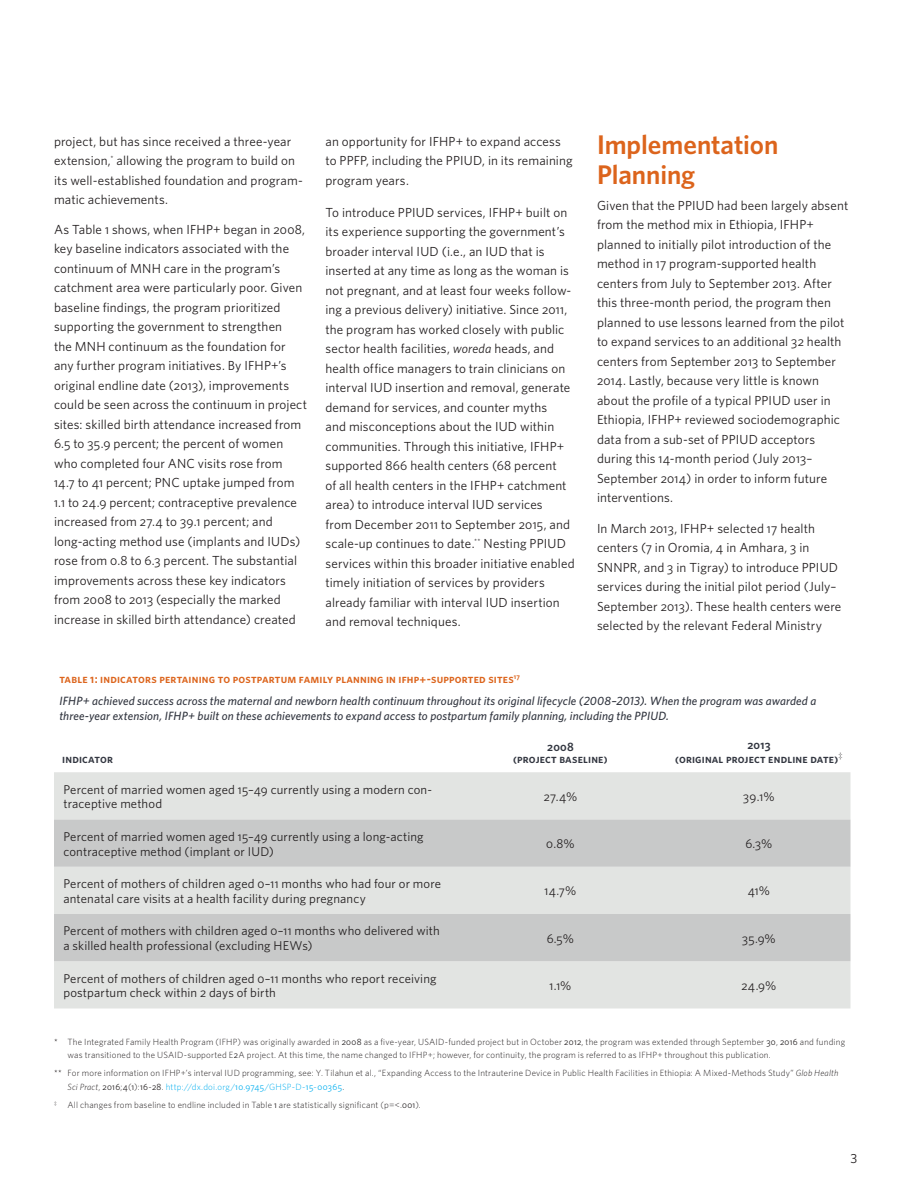
<style>
.page{position:relative;width:918px;height:1188px;background:#fff}
.page>*{position:absolute;margin:0;border:0;box-sizing:border-box;transform-origin:0 0}
.A__Head{font:600 27px/30px "Whitney";letter-spacing:-.005em;color:#dc641c}
.Body_Text{font:13.2px/19.5px "Whitney";letter-spacing:.01em;color:#231f20}
.Table_Text_-_Normal{font:12.75px/14.7px "Whitney";letter-spacing:.01em;color:#231f20}
.Table_Text_-_Normal-2{font:12.75px "Whitney Book SC";letter-spacing:.025em;color:#231f20}
.Figure_Description{font:italic 500 12px/15px "Whitney";letter-spacing:.01em;color:#323640}
.Figure_Heading{font:12px "Whitney Semibold SC";letter-spacing:.015em;color:#dc641c}
.Table_-_Data_Column{font:12px/12px "Whitney Semibold SC";letter-spacing:.015em;color:#323640;text-align:center}
.Foot_Notes{font:300 9px/13.5px "Whitney";letter-spacing:.02em;color:#231f20}
.s1{font-family:"Whitney Book SC"}
.s2{font-style:italic}
.s3{font-family:"Whitney"}
.s4{font-weight:400}
.s5{font-family:"Whitney Book SC";font-weight:400}
.s6{color:#00aeef}
.s7{font-family:"Whitney Book SC";font-weight:400;color:#00aeef}
</style>
<div class="page">
<div style="left:54px;top:772px;width:796px;height:237px;background:#e2e4e2"></div>
<svg style="left:54px;top:820px;width:796px;height:141px;background:#d0d2d1"></svg>
<p class="Body_Text" style="left:54px;top:131px;width:250px">project, but has since received a three-year extension,<sup>*</sup> allowing the program to build on its well-established foundation and program&shy;matic achievements.</p>
<p class="Body_Text" style="left:54px;top:219px;width:255px">As Table <span class="s1">1</span> shows, when IFHP+ began in <span class="s1">2008</span>, key baseline indicators associated with the continuum of MNH care in the program’s catchment area were particularly poor. Given baseline findings, the program prioritized supporting the government to strengthen<br>the MNH continuum as the foundation for any further program initiatives. By IFHP+’s original endline date (<span class="s1">2013</span>), improvements could be seen across the continuum in project sites: skilled birth attendance increased from <span class="s1">6</span>.<span class="s1">5</span> to <span class="s1">35</span>.<span class="s1">9</span> percent; the percent of women who completed four ANC visits rose from<br><span class="s1">14</span>.<span class="s1">7</span> to <span class="s1">41</span> percent; PNC uptake jumped from <span class="s1">1</span>.<span class="s1">1</span> to <span class="s1">24</span>.<span class="s1">9</span> percent; contraceptive prevalence increased from <span class="s1">27</span>.<span class="s1">4</span> to <span class="s1">39</span>.<span class="s1">1</span> percent; and long-acting method use (implants and IUDs) rose from <span class="s1">0</span>.<span class="s1">8</span> to <span class="s1">6</span>.<span class="s1">3</span> percent. The substantial improvements across these key indicators from <span class="s1">2008</span> to <span class="s1">2013</span> (especially the marked increase in skilled birth attendance) created</p>
<p class="Body_Text" style="left:326px;top:131px;width:249px">an opportunity for IFHP+ to expand access to PPFP, including the PPIUD, in its remaining program years.</p>
<p class="Body_Text" style="left:326px;top:202px;width:251px">To introduce PPIUD services, IFHP+ built on its experience supporting the government’s broader interval IUD (i.e., an IUD that is inserted at any time as long as the woman is not pregnant, and at least four weeks follow&shy;ing a previous delivery) initiative. Since <span class="s1">2011</span>, the program has worked closely with public sector health facilities, <span class="s2">woreda</span> heads, and health office managers to train clinicians on interval IUD insertion and removal, generate demand for services, and counter myths<br>and misconceptions about the IUD within communities. Through this initiative, IFHP+ supported <span class="s1">866</span> health centers (<span class="s1">68</span> percent<br>of all health centers in the IFHP+ catchment area) to introduce interval IUD services<br>from December <span class="s1">2011</span> to September <span class="s1">2015</span>, and scale-up continues to date.<sup>**</sup> Nesting PPIUD services within this broader initiative enabled timely initiation of services by providers already familiar with interval IUD insertion and removal techniques.</p>
<p class="A__Head" style="left:597px;top:128px;width:183px">Implementation<br>Planning</p>
<p class="Body_Text" style="left:597px;top:195px;width:253px">Given that the PPIUD had been largely absent from the method mix in Ethiopia, IFHP+ planned to initially pilot introduction of the method in <span class="s1">17</span> program-supported health centers from July to September <span class="s1">2013</span>. After this three-month period, the program then planned to use lessons learned from the pilot to expand services to an additional <span class="s1">32</span> health centers from September <span class="s1">2013</span> to September <span class="s1">2014</span>. Lastly, because very little is known about the profile of a typical PPIUD user in Ethiopia, IFHP+ reviewed sociodemographic data from a sub-set of PPIUD acceptors during this <span class="s1">14</span>-month period (July <span class="s1">2013</span>– September <span class="s1">2014</span>) in order to inform future interventions.</p>
<p class="Body_Text" style="left:597px;top:518px;width:246px">In March <span class="s1">2013</span>, IFHP+ selected <span class="s1">17</span> health centers (<span class="s1">7</span> in Oromia, <span class="s1">4</span> in Amhara, <span class="s1">3</span> in SNNPR, and <span class="s1">3</span> in Tigray) to introduce PPIUD services during the initial pilot period (July– September <span class="s1">2013</span>). These health centers were selected by the relevant Federal Ministry</p>
<p class="Figure_Heading" style="left:59px;top:672px;width:462px">table 1: indicators pertaining to postpartum family planning in ifhp+-supported sites<sup>17</sup></p>
<p class="Figure_Description" style="left:59px;top:693px;width:759px">IFHP+ achieved success across the maternal and newborn health continuum throughout its original lifecycle (2008–2013). When the program was awarded a three-year extension, IFHP+ built on these achievements to expand access to postpartum family planning, including the PPIUD.</p>
<p class="Table_-_Data_Column" style="left:62px;top:752px;width:52px">indicator</p>
<p class="Table_-_Data_Column" style="left:513px;top:740px;width:96px">2008<br>(project baseline)</p>
<p class="Table_-_Data_Column" style="left:675px;top:738px;width:169px;line-height:13.5px">2013<br>(original project endline date)<sup>‡</sup></p>
<p class="Table_Text_-_Normal" style="left:63px;top:782px;width:370px">Percent of married women aged <span class="s1">15</span>–<span class="s1">49</span> currently using a modern con&shy;traceptive method</p>
<p class="Table_Text_-_Normal-2" style="left:544px;top:789px;width:35px">27<span class="s3">.</span>4<span class="s3">%</span></p>
<p class="Table_Text_-_Normal-2" style="left:743px;top:789px;width:33px">39<span class="s3">.</span>1<span class="s3">%</span></p>
<p class="Table_Text_-_Normal" style="left:63px;top:829px;width:362px">Percent of married women aged <span class="s1">15</span>–<span class="s1">49</span> currently using a long-acting contraceptive method (implant or IUD)</p>
<p class="Table_Text_-_Normal-2" style="left:546px;top:836px;width:30px">0<span class="s3">.</span>8<span class="s3">%</span></p>
<p class="Table_Text_-_Normal-2" style="left:746px;top:836px;width:28px">6<span class="s3">.</span>3<span class="s3">%</span></p>
<p class="Table_Text_-_Normal" style="left:63px;top:876px;width:379px">Percent of mothers of children aged <span class="s1">0</span>–<span class="s1">11</span> months who had four or more antenatal care visits at a health facility during pregnancy</p>
<p class="Table_Text_-_Normal-2" style="left:545px;top:884px;width:33px">14<span class="s3">.</span>7<span class="s3">%</span></p>
<p class="Table_Text_-_Normal-2" style="left:748px;top:884px;width:24px">41<span class="s3">%</span></p>
<p class="Table_Text_-_Normal" style="left:63px;top:923px;width:378px">Percent of mothers with children aged <span class="s1">0</span>–<span class="s1">11</span> months who delivered with a skilled health professional (excluding HEWs)</p>
<p class="Table_Text_-_Normal-2" style="left:547px;top:931px;width:29px">6<span class="s3">.</span>5<span class="s3">%</span></p>
<p class="Table_Text_-_Normal-2" style="left:742px;top:931px;width:35px">35<span class="s3">.</span>9<span class="s3">%</span></p>
<p class="Table_Text_-_Normal" style="left:63px;top:971px;width:375px">Percent of mothers of children aged <span class="s1">0</span>–<span class="s1">11</span> months who report receiving postpartum check within <span class="s1">2</span> days of birth</p>
<p class="Table_Text_-_Normal-2" style="left:550px;top:978px;width:24px">1<span class="s3">.</span>1<span class="s3">%</span></p>
<p class="Table_Text_-_Normal-2" style="left:741px;top:978px;width:36px">24<span class="s3">.</span>9<span class="s3">%</span></p>
<p class="Foot_Notes" style="left:68px;top:1035px;width:779px;text-indent:-14px"><span class="s4">*</span> The Integrated Family Health Program (IFHP) was originally awarded in <span class="s5">2008</span> as a five-year, USAID-funded project but in October <span class="s5">2012</span>, the program was extended through September <span class="s5">30</span>, <span class="s5">2016</span> and funding was transitioned to the USAID-supported E<span class="s5">2</span>A project. At this time, the name changed to IFHP+; however, for continuity, the program is referred to as IFHP+ throughout this publication.</p>
<p class="Foot_Notes" style="left:68px;top:1066px;width:772px;text-indent:-14px"><span class="s4">**</span> For more information on IFHP+’s interval IUD programming, see: Y. Tilahun et al., “Expanding Access to the Intrauterine Device in Public Health Facilities in Ethiopia: A Mixed-Methods Study” <span class="s2">Glob Health<br>Sci Pract</span>, <span class="s5">2016</span>;<span class="s5">4</span>(<span class="s5">1</span>):<span class="s5">16</span>-<span class="s5">28</span>. <span class="s6">http://dx.doi.org/</span><span class="s7">10</span><span class="s6">.</span><span class="s7">9745</span><span class="s6">/GHSP-D-</span><span class="s7">15</span><span class="s6">-</span><span class="s7">00365</span>.</p>
<p class="Foot_Notes" style="left:54px;top:1098px;width:368px"><sup>‡</sup> All changes from baseline to endline included in Table <span class="s5">1</span> are statistically significant (p=&lt;.<span class="s5">001</span>).</p>
<p class="Body_Text" style="left:850px;top:1148px;width:8px">3</p>
</div>
